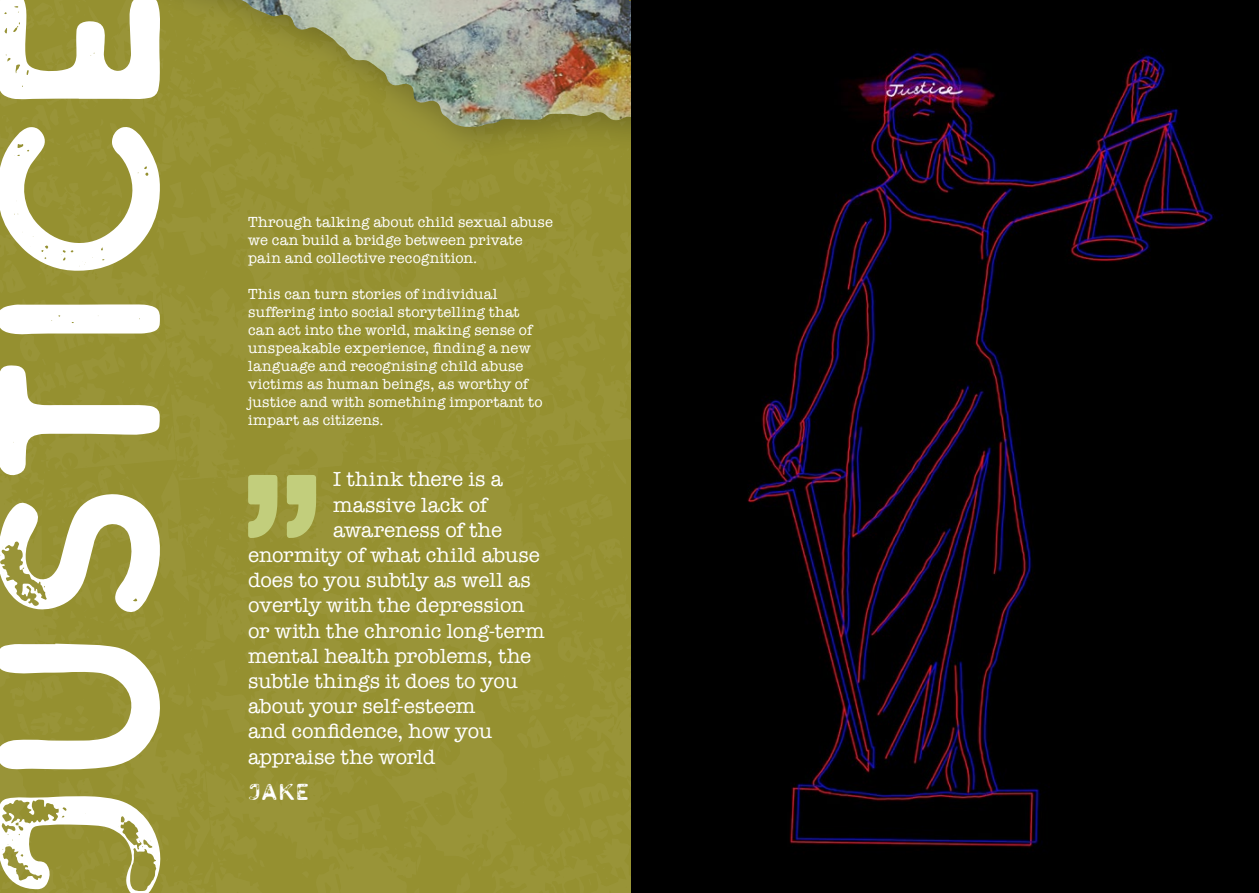
<style>
.page{position:relative;width:1259px;height:893px;background:#fff}
.page>*{position:absolute;margin:0;border:0;box-sizing:border-box;transform-origin:0 0}
.t1{font:180.6px "North Pole Stamp";letter-spacing:-.03em;color:#fff}
.t2{font:21px "American Typewriter";color:#fff}
.t3{font:21px "American Typewriter";letter-spacing:.02em;color:#fff}
.t4{font:18px "North Pole Stamp";color:#fff}
.t5{font:15px/18px "American Typewriter";letter-spacing:.02em;color:#fff}
</style>
<div class="page">
<div style="left:629px;top:0;width:630px;height:893px;background:#000"></div>
<img style="left:747px;top:50px;width:470px;height:798px">
<div style="left:0;top:192px;width:138px;height:271px;background:#959030"></div>
<div style="left:0;top:463px;width:182px;height:430px;background:#959030"></div>
<div style="left:138px;top:192px;width:492px;height:289px;background:#959031"></div>
<div style="left:182px;top:440px;width:448px;height:453px;background:#959031"></div>
<div style="left:0;top:0;width:630px;height:192px;background:#959030"></div>
<img style="left:217px;top:0;width:413px;height:139px">
<svg style="left:248px;top:475px;width:29px;height:63px;background:#b9c26e"></svg>
<svg style="left:287px;top:475px;width:29px;height:63px;background:#b9c26e"></svg>
<p class="t1" style="left:-49px;top:908px;width:946px;rotate:-90deg">JUSTICE</p>
<p class="t5" style="left:248px;top:213px;width:306px">Through talking about child sexual abuse we can build a bridge between private pain and collective recognition.</p>
<p class="t5" style="left:248px;top:285px;width:296px">This can turn stories of individual suffering into social storytelling that can act into the world, making sense of unspeakable experience, finding a new language and recognising child abuse victims as human beings, as worthy of justice and with something important to impart as citizens.</p>
<p class="t3" style="left:333px;top:463px;width:171px">I think there is a</p>
<p class="t2" style="left:333px;top:489px;width:155px">massive lack of</p>
<p class="t2" style="left:333px;top:514px;width:170px">awareness of the</p>
<p class="t2" style="left:248px;top:539px;width:293px">enormity of what child abuse</p>
<p class="t2" style="left:248px;top:564px;width:284px">does to you subtly as well as</p>
<p class="t2" style="left:248px;top:589px;width:278px">overtly with the depression</p>
<p class="t2" style="left:248px;top:615px;width:298px">or with the chronic long-term</p>
<p class="t2" style="left:248px;top:640px;width:285px">mental health problems, the</p>
<p class="t2" style="left:248px;top:665px;width:271px">subtle things it does to you</p>
<p class="t2" style="left:248px;top:690px;width:229px">about your self-esteem</p>
<p class="t2" style="left:248px;top:715px;width:245px">and confidence, how you</p>
<p class="t2" style="left:248px;top:741px;width:189px">appraise the world</p>
<p class="t4" style="left:248px;top:779px;width:64px">Jake</p>
</div>
